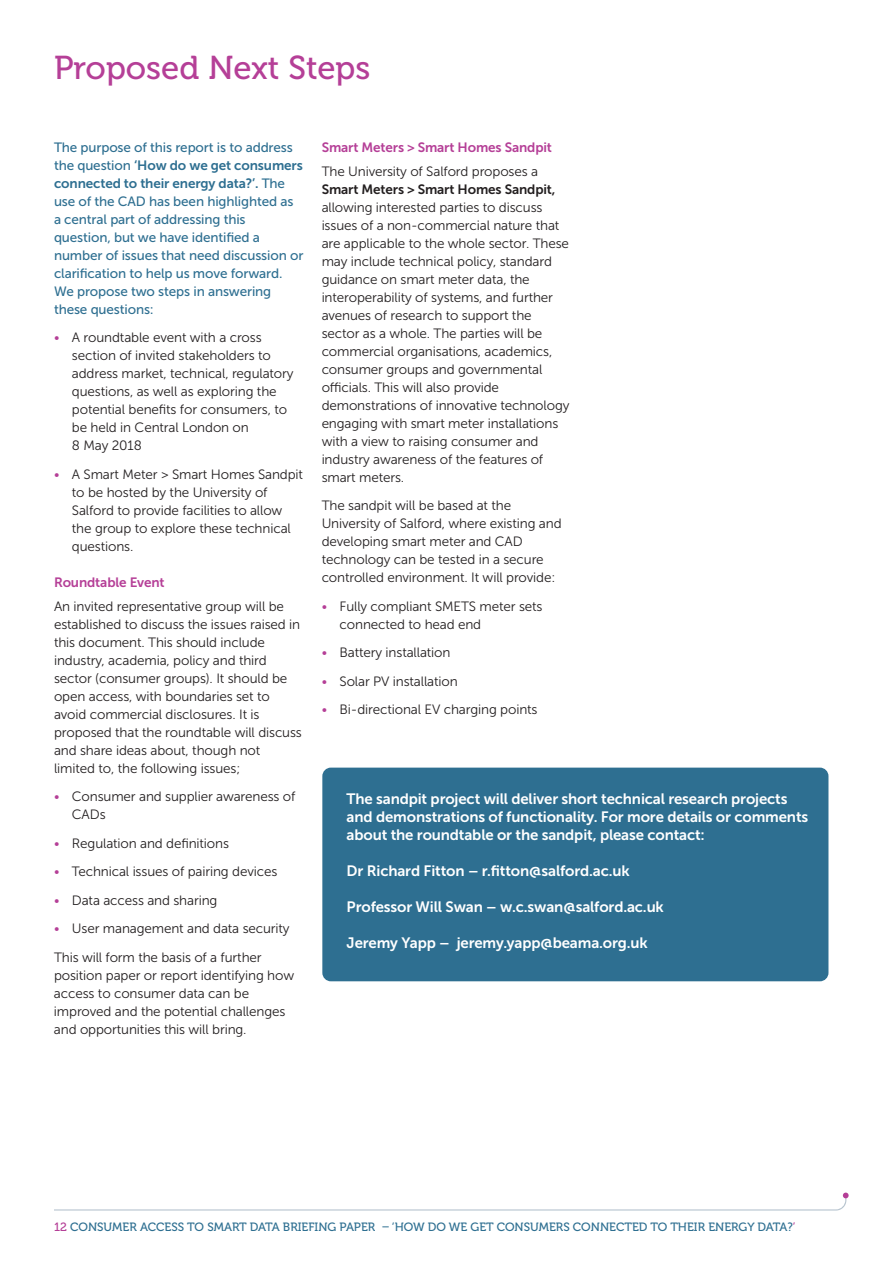
<style>
.page{position:relative;width:893px;height:1263px;background:#fff}
.page>*{position:absolute;margin:0;border:0;box-sizing:border-box;transform-origin:0 0}
.t1{font:33px "Museo 500";color:#b53f97}
.t2{font:15px/18px "Museo Sans 700";letter-spacing:-.01em;color:#fff}
.t3{font:13.5px/18px "Museo Sans 300";letter-spacing:-.01em;color:#231f20}
.t4{font:13.5px/18px "Museo Sans 500";letter-spacing:-.01em;color:#2e6f91}
.t5{font:13.5px/18px "Museo Sans 700";letter-spacing:-.01em;color:#2e6f91}
.t6{font:13.5px "Museo Sans 700";letter-spacing:-.01em;color:#b53f97}
.t7{font:13.5px "Museo Sans 700";letter-spacing:-.01em;color:#231f20}
.t8{font:12px "Museo 500";color:#2e6f91}
.s1{font-family:"Museo Sans 500"}
.s2{color:#b53f97}
</style>
<div class="page">
<div style="left:322px;top:768px;width:506px;height:213px;background:#2e6f91;border-radius:9px"></div>
<svg style="left:54px;top:1192px;width:795px;height:18px"></svg>
<h1 class="t1" style="left:54px;top:55px;width:318px">PROPOSED NEXT STEPS</h1>
<p class="t4" style="left:54px;top:138px;width:240px">The purpose of this report is to address</p>
<p class="t5" style="left:54px;top:156px;width:250px"><span class="s1">the question</span> ‘How do we get consumers connected to their energy data?’. <span class="s1">The</span></p>
<p class="t4" style="left:54px;top:192px;width:251px">use of the CAD has been highlighted as a central part of addressing this question, but we have identified a number of issues that need discussion or clarification to help us move forward.<br>We propose two steps in answering these questions:</p>
<p class="t3" style="left:72px;top:329px;width:223px;text-indent:-18px"><span class="s2">•</span> A roundtable event with a cross section of invited stakeholders to address market, technical, regulatory questions, as well as exploring the potential benefits for consumers, to be held in Central London on<br>8 May 2018</p>
<p class="t3" style="left:72px;top:465px;width:233px;text-indent:-18px"><span class="s2">•</span> A Smart Meter &gt; Smart Homes Sandpit to be hosted by the University of<br>Salford to provide facilities to allow the group to explore these technical questions.</p>
<p class="t6" style="left:54px;top:574px;width:112px">Roundtable Event</p>
<p class="t3" style="left:54px;top:597px;width:249px">An invited representative group will be established to discuss the issues raised in this document. This should include industry, academia, policy and third sector (consumer groups). It should be open access, with boundaries set to avoid commercial disclosures. It is proposed that the roundtable will discuss and share ideas about, though not limited to, the following issues;</p>
<p class="t3" style="left:72px;top:788px;width:225px;text-indent:-18px"><span class="s2">•</span> Consumer and supplier awareness of<br>CADs</p>
<p class="t3" style="left:54px;top:834px;width:177px"><span class="s2">•</span> regulation and definitions</p>
<p class="t3" style="left:54px;top:863px;width:225px"><span class="s2">•</span> Technical issues of pairing devices</p>
<p class="t3" style="left:54px;top:891px;width:165px"><span class="s2">•</span> Data access and sharing</p>
<p class="t3" style="left:54px;top:914px;width:237px;line-height:28.5px"><span class="s2">•</span> User management and data security<br>This will form the basis of a further</p>
<p class="t3" style="left:54px;top:966px;width:242px">position paper or report identifying how access to consumer data can be improved and the potential challenges and opportunities this will bring.</p>
<p class="t6" style="left:322px;top:139px;width:232px">Smart Meters &gt; Smart Homes Sandpit</p>
<p class="t3" style="left:322px;top:162px;width:218px">The University of Salford proposes a</p>
<p class="t7" style="left:322px;top:181px;width:235px">Smart Meters &gt; Smart Homes Sandpit,</p>
<p class="t3" style="left:322px;top:198px;width:249px">allowing interested parties to discuss issues of a non-commercial nature that are applicable to the whole sector. These may include technical policy, standard guidance on smart meter data, the interoperability of systems, and further avenues of research to support the sector as a whole. The parties will be commercial organisations, academics, consumer groups and governmental officials. This will also provide demonstrations of innovative technology engaging with smart meter installations with a view to raising consumer and industry awareness of the features of smart meters.</p>
<p class="t3" style="left:322px;top:497px;width:241px">The sandpit will be based at the University of Salford, where existing and developing smart meter and CAD technology can be tested in a secure controlled environment. It will provide:</p>
<p class="t3" style="left:340px;top:597px;width:204px;text-indent:-18px"><span class="s2">•</span> Fully compliant SMETS meter sets connected to head end</p>
<p class="t3" style="left:322px;top:644px;width:130px"><span class="s2">•</span> Battery installation</p>
<p class="t3" style="left:322px;top:672px;width:138px"><span class="s2">•</span> Solar PV installation</p>
<p class="t3" style="left:322px;top:701px;width:217px"><span class="s2">•</span> Bi-directional EV charging points</p>
<p class="t2" style="left:347px;top:790px;width:463px">The sandpit project will deliver short technical research projects and demonstrations of functionality. For more details or comments about the roundtable or the sandpit, please contact:</p>
<p class="t2" style="left:347px;top:862px;width:285px">Dr Richard Fitton – r.fitton@salford.ac.uk</p>
<p class="t2" style="left:347px;top:898px;width:319px">Professor Will Swan – w.c.swan@salford.ac.uk</p>
<p class="t2" style="left:347px;top:934px;width:303px">Jeremy Yapp – jeremy.yapp@beama.org.uk</p>
<p class="t8" style="left:54px;top:1222px;width:743px"><span class="s2">12</span> CONSUMER ACCESS TO SMART DATA BRIEFING PAPER – ‘HOW DO WE GET CONSUMERS CONNECTED TO THEIR ENERGY DATA?<span class="s2">’</span></p>
</div>
